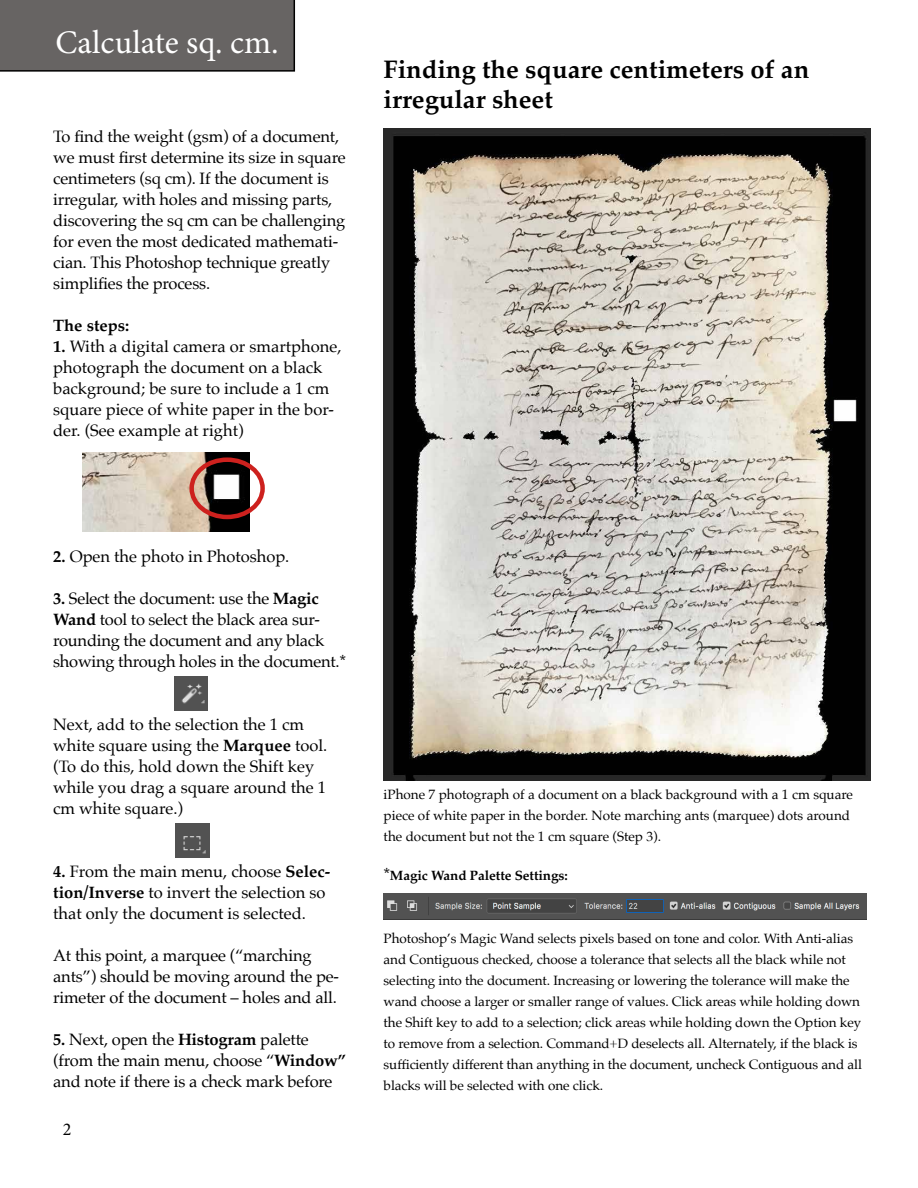
<style>
.page{position:relative;width:918px;height:1188px;background:#fff}
.page>*{position:absolute;margin:0;border:0;box-sizing:border-box;transform-origin:0 0}
.t1{font:33px "Minion Pro";letter-spacing:.005em;color:#fff}
.t2{font:700 25.5px/30.6px "Palatino";color:#000}
.t3{font:18px "Minion Pro";color:#000}
.t4{font:16.5px/21px "Palatino";letter-spacing:-.01em;color:#000}
.t5{font:700 16.5px "Palatino";color:#000}
.t6{font:13.5px/21px "Palatino";letter-spacing:-.005em;color:#000}
.t7{font:700 13.5px "Palatino";letter-spacing:-.005em;color:#000}
.s1{font-weight:700}
.s2{font-weight:400;font-size:16.5px}
</style>
<div class="page">
<img style="left:176px;top:823px;width:33px;height:35px">
<img style="left:174px;top:676px;width:34px;height:35px">
<img style="left:82px;top:453px;width:168px;height:79px">
<div style="left:189px;top:457px;width:76px;height:62px;border:4px solid #cd211e;border-radius:50%"></div>
<img style="left:384px;top:893px;width:482px;height:26px">
<img style="left:384px;top:129px;width:487px;height:652px">
<div style="left:0;top:0;width:295px;height:72px;background:#676463"></div>
<h1 class="t1" style="left:55px;top:21px;width:225px">Calculate sq. cm.</h1>
<p class="t4" style="left:53px;top:125px;width:294px">To find the weight (gsm) of a document, we must first determine its size in square centimeters (sq cm). If the document is irregular, with holes and missing parts, discovering the sq cm can be challenging for even the most dedicated mathemati&shy;cian. This Photoshop technique greatly simplifies the process.</p>
<p class="t5" style="left:53px;top:311px;width:78px">The steps:</p>
<p class="t4" style="left:53px;top:335px;width:290px"><span class="s1">1.</span> With a digital camera or smartphone, photograph the document on a black background; be sure to include a 1 cm square piece of white paper in the bor&shy;der. (See example at right)</p>
<h2 class="t2" style="left:384px;top:53px;width:427px">Finding the square centimeters of an irregular sheet</h2>
<p class="t4" style="left:53px;top:545px;width:238px"><span class="s1">2.</span> Open the photo in Photoshop.</p>
<p class="t4" style="left:53px;top:587px;width:294px"><span class="s1">3.</span> Select the document: use the <span class="s1">Magic Wand</span> tool to select the black area sur&shy;rounding the document and any black showing through holes in the document.*</p>
<p class="t4" style="left:53px;top:713px;width:276px">Next, add to the selection the 1 cm white square using the <span class="s1">Marquee</span> tool. (To do this, hold down the Shift key while you drag a square around the 1 cm white square.)</p>
<p class="t4" style="left:53px;top:860px;width:279px"><span class="s1">4.</span> From the main menu, choose <span class="s1">Selec&shy;tion/Inverse</span> to invert the selection so that only the document is selected.</p>
<p class="t4" style="left:53px;top:944px;width:287px">At this point, a marquee (“marching ants”) should be moving around the pe&shy;rimeter of the document – holes and all.</p>
<p class="t4" style="left:53px;top:1028px;width:294px"><span class="s1">5.</span> Next, open the <span class="s1">Histogram</span> palette (from the main menu, choose “<span class="s1">Window” </span>and note if there is a check mark before</p>
<p class="t3" style="left:63px;top:1117px;width:10px">2</p>
<p class="t6" style="left:384px;top:783px;width:471px">iPhone 7 photograph of a document on a black background with a 1 cm square piece of white paper in the border. Note marching ants (marquee) dots around the document but not the 1 cm square (Step 3).</p>
<p class="t7" style="left:384px;top:864px;width:186px"><span class="s2">*</span>Magic Wand Palette Settings:</p>
<p class="t6" style="left:384px;top:928px;width:480px">Photoshop’s Magic Wand selects pixels based on tone and color. With Anti-alias and Contiguous checked, choose a tolerance that selects all the black while not selecting into the document. Increasing or lowering the tolerance will make the wand choose a larger or smaller range of values. Click areas while holding down the Shift key to add to a selection; click areas while holding down the Option key to remove from a selection. Command+D deselects all. Alternately, if the black is sufficiently different than anything in the document, uncheck Contiguous and all blacks will be selected with one click.</p>
</div>
